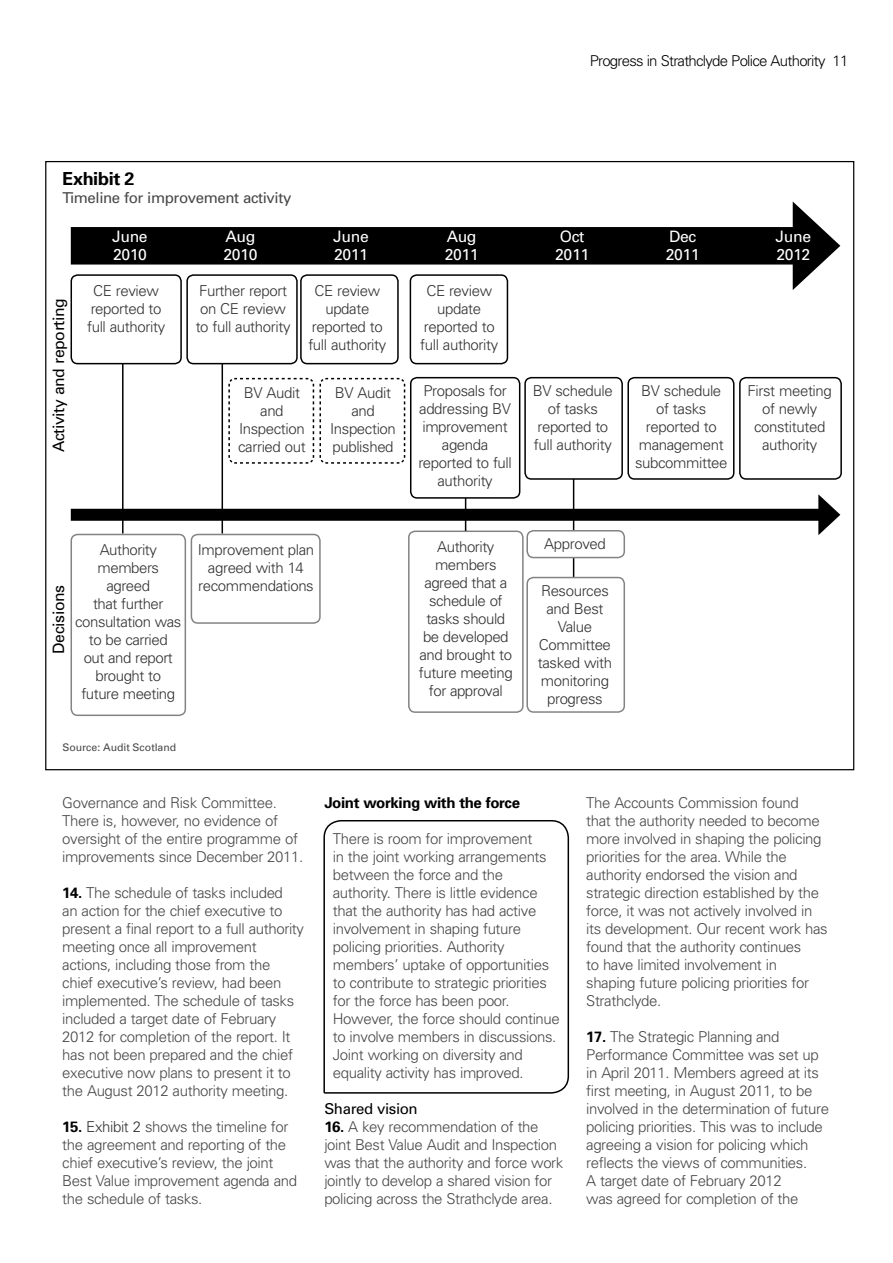
<style>
.page{position:relative;width:893px;height:1263px;background:#fff}
.page>*{position:absolute;margin:0;border:0;box-sizing:border-box;transform-origin:0 0}
.Exhibit_-_Heading_3{font:700 18px "Univers";letter-spacing:-.02em;color:#000}
.Paragraph{font:15.75px/18px "Univers";letter-spacing:-.025em;color:#fff}
.Paragraph-2{font:15.75px "Univers";letter-spacing:-.025em;color:#000}
.Paragraph-3{font:300 15px/18px "Univers";letter-spacing:-.025em;color:#474747}
.Paragraph-4{font:300 15px/18px "Univers";letter-spacing:-.025em;color:#313131;text-align:center}
.Paragraph_-_highligh{font:300 15px/18px "Univers";letter-spacing:-.025em;color:#474747}
.Folio{font:300 15px "Univers";letter-spacing:-.05em;color:#000}
.Exhibit_-_Heading_4{font:15px "Univers";letter-spacing:-.025em;color:#474747}
.Heading_3{font:700 15px "Univers";letter-spacing:-.025em;color:#000}
.Heading_4{font:15px "Univers";letter-spacing:-.025em;color:#000}
.Source{font:10.5px "Univers";letter-spacing:-.005em;color:#474747}
.s1{font-weight:700;color:#000}
.s2{color:#313131}
</style>
<div class="page">
<svg style="left:323px;top:820px;width:247px;height:274px"></svg>
<div style="left:71px;top:274px;width:111px;height:90px;border:2px solid #000;border-radius:6px"></div>
<div style="left:71px;top:534px;width:115px;height:182px;border:2px solid #838383;border-radius:6px"></div>
<div style="left:408px;top:530px;width:116px;height:183px;border:2px solid #838383;border-radius:6px"></div>
<div style="left:186px;top:274px;width:112px;height:90px;border:2px solid #000;border-radius:6px"></div>
<div style="left:191px;top:534px;width:130px;height:90px;border:2px solid #838383;border-radius:6px"></div>
<div style="left:300px;top:274px;width:99px;height:90px;border:2px solid #000;border-radius:6px"></div>
<div style="left:410px;top:274px;width:98px;height:90px;border:2px solid #000;border-radius:6px"></div>
<div style="left:71px;top:227px;width:737px;height:38px;background:#000"></div>
<svg style="left:793px;top:202px;width:47px;height:88px"></svg>
<div style="left:71px;top:509px;width:756px;height:12px;background:#000"></div>
<svg style="left:818px;top:494px;width:22px;height:41px"></svg>
<svg style="left:228px;top:377px;width:178px;height:87px"></svg>
<div style="left:524px;top:377px;width:99px;height:103px;border:2px solid #000;border-radius:6px"></div>
<div style="left:627px;top:377px;width:107px;height:103px;border:2px solid #000;border-radius:6px"></div>
<div style="left:739px;top:377px;width:103px;height:103px;border:2px solid #000;border-radius:6px"></div>
<hr style="left:122px;top:363px;width:2px;height:170px;background:#000">
<hr style="left:222px;top:363px;width:1px;height:170px;background:#000">
<hr style="left:465px;top:497px;width:1px;height:34px;background:#000">
<hr style="left:573px;top:479px;width:1px;height:100px;background:#000">
<div style="left:410px;top:377px;width:110px;height:122px;border:2px solid #000;border-radius:6px"></div>
<div style="left:527px;top:531px;width:97px;height:26px;background:#fff;border-radius:6px"></div>
<div style="left:526px;top:530px;width:99px;height:28px;border:2px solid #838383;border-radius:6px"></div>
<div style="left:526px;top:577px;width:99px;height:136px;border:2px solid #838383;border-radius:6px"></div>
<p class="Exhibit_-_Heading_3" style="left:62px;top:168px;width:74px">Exhibit 2</p>
<p class="Exhibit_-_Heading_4" style="left:62px;top:189px;width:230px">Timeline for improvement activity</p>
<p class="Folio" style="left:590px;top:52px;width:260px">Progress in Strathclyde Police Authority 11</p>
<p class="Paragraph-2" style="left:49px;top:452px;width:156px;rotate:-90deg">Activity and reporting</p>
<p class="Paragraph" style="left:112px;top:227px;width:37px">June<br>2010</p>
<p class="Paragraph" style="left:224px;top:227px;width:35px">Aug<br>2010</p>
<p class="Paragraph" style="left:333px;top:227px;width:37px">June<br>2011</p>
<p class="Paragraph" style="left:445px;top:227px;width:35px">Aug<br>2011</p>
<p class="Paragraph" style="left:555px;top:227px;width:35px">Oct<br>2011</p>
<p class="Paragraph" style="left:666px;top:227px;width:35px">Dec<br>2011</p>
<p class="Paragraph" style="left:775px;top:227px;width:37px">June<br>2012</p>
<p class="Paragraph-4" style="left:87px;top:281px;width:80px">CE review reported to full authority</p>
<p class="Paragraph-4" style="left:196px;top:281px;width:96px;text-align:left">Further report on CE review to full authority</p>
<p class="Paragraph-4" style="left:308px;top:281px;width:80px">CE review update reported to full authority</p>
<p class="Paragraph-4" style="left:420px;top:281px;width:80px">CE review update reported to full authority</p>
<p class="Paragraph-4" style="left:418px;top:382px;width:95px">Proposals for addressing BV improvement agenda reported to full authority</p>
<p class="Paragraph-4" style="left:238px;top:384px;width:69px">BV Audit and<br>Inspection carried out</p>
<p class="Paragraph-4" style="left:330px;top:384px;width:67px">BV Audit and<br>Inspection published</p>
<p class="Paragraph-4" style="left:533px;top:382px;width:82px">BV schedule of tasks reported to full authority</p>
<p class="Paragraph-4" style="left:635px;top:382px;width:94px">BV schedule of tasks reported to management subcommittee</p>
<p class="Paragraph-4" style="left:748px;top:382px;width:86px">First meeting of newly constituted authority</p>
<p class="Paragraph-2" style="left:49px;top:654px;width:70px;rotate:-90deg">Decisions</p>
<p class="Paragraph-4" style="left:75px;top:541px;width:108px">Authority members agreed<br>that further consultation was to be carried<br>out and report brought to future meeting</p>
<p class="Paragraph-4" style="left:419px;top:537px;width:95px">Authority members agreed that a schedule of tasks should be developed and brought to future meeting for approval</p>
<p class="Paragraph-4" style="left:198px;top:541px;width:118px">Improvement plan agreed with 14 recommendations</p>
<p class="Paragraph-4" style="left:544px;top:535px;width:63px">Approved</p>
<p class="Paragraph-4" style="left:538px;top:582px;width:76px">Resources and Best<br>Value<br>Committee tasked with monitoring progress</p>
<p class="Source" style="left:62px;top:741px;width:115px">Source: Audit Scotland</p>
<p class="Paragraph-3" style="left:62px;top:793px;width:243px">Governance and Risk Committee.<br>There is, however, no evidence of oversight of the entire programme of improvements since December 2011.</p>
<p class="Paragraph-3" style="left:62px;top:883px;width:243px"><span class="s1">14.</span> The schedule of tasks included<br>an action for the chief executive to present a final report to a full authority meeting once all improvement actions, including those from the chief executive’s review, had been implemented. The schedule of tasks included a target date of February 2012 for completion of the report. It has not been prepared and the chief executive now plans to present it to the August 2012 authority meeting.</p>
<p class="Paragraph-3" style="left:62px;top:1117px;width:236px"><span class="s1">15.</span> <span class="s2">Exhibit 2</span> shows the timeline for the agreement and reporting of the chief executive’s review, the joint<br>Best Value improvement agenda and the schedule of tasks.</p>
<p class="Heading_3" style="left:324px;top:793px;width:197px">Joint working with the force</p>
<p class="Paragraph_-_highligh" style="left:333px;top:829px;width:229px">There is room for improvement<br>in the joint working arrangements between the force and the authority. There is little evidence that the authority has had active involvement in shaping future policing priorities. Authority members’ uptake of opportunities to contribute to strategic priorities for the force has been poor.<br>However, the force should continue to involve members in discussions.<br>Joint working on diversity and equality activity has improved.</p>
<p class="Heading_4" style="left:324px;top:1100px;width:95px">Shared vision</p>
<p class="Paragraph-3" style="left:324px;top:1117px;width:241px"><span class="s1">16.</span> A key recommendation of the joint Best Value Audit and Inspection was that the authority and force work jointly to develop a shared vision for policing across the Strathclyde area.</p>
<p class="Paragraph-3" style="left:586px;top:793px;width:243px">The Accounts Commission found<br>that the authority needed to become more involved in shaping the policing priorities for the area. While the authority endorsed the vision and strategic direction established by the force, it was not actively involved in its development. Our recent work has found that the authority continues<br>to have limited involvement in shaping future policing priorities for Strathclyde.</p>
<p class="Paragraph-3" style="left:586px;top:1027px;width:244px"><span class="s1">17.</span> The Strategic Planning and Performance Committee was set up in April 2011. Members agreed at its first meeting, in August 2011, to be involved in the determination of future policing priorities. This was to include agreeing a vision for policing which reflects the views of communities.<br>A target date of February 2012<br>was agreed for completion of the</p>
</div>
